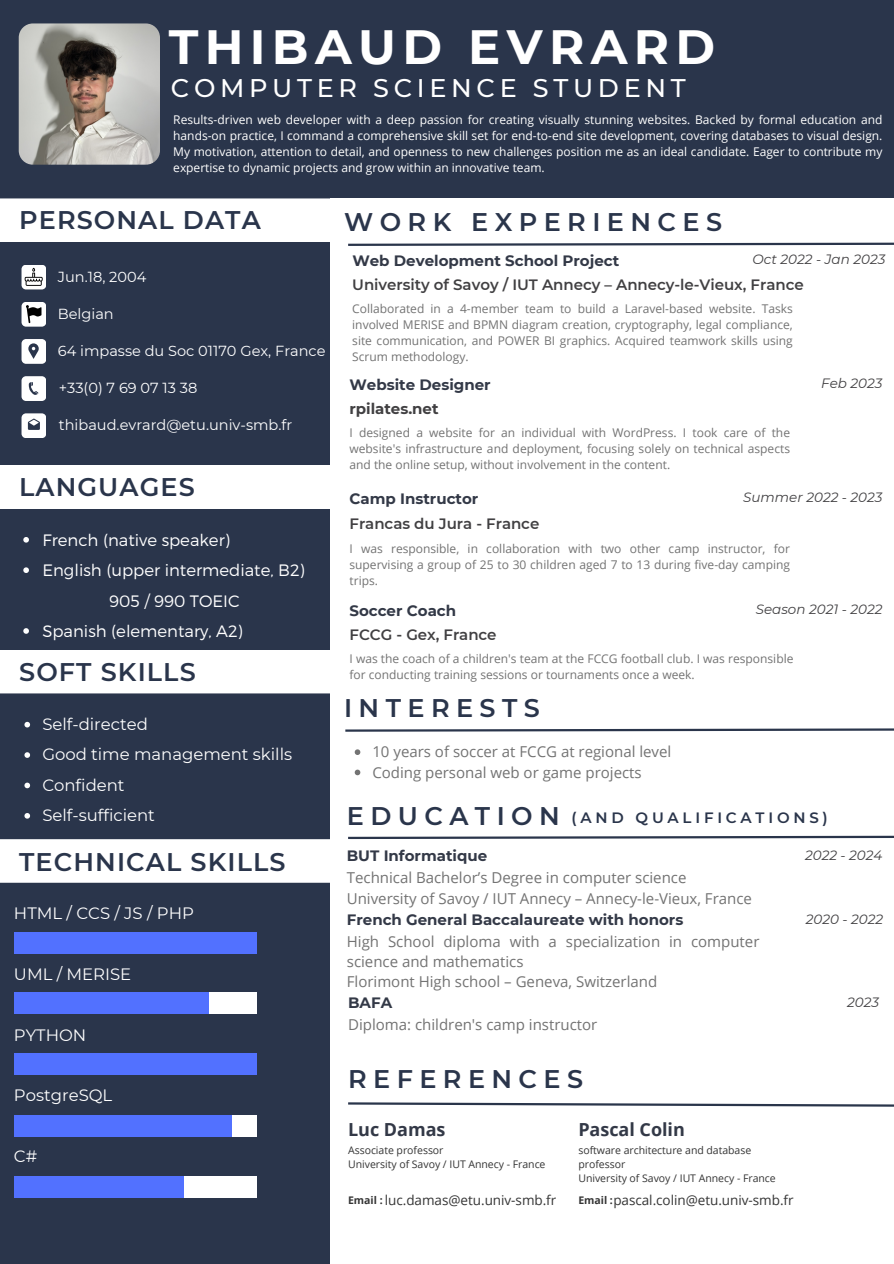
<style>
.page{position:relative;width:894px;height:1264px;background:#fff}
.page>*{position:absolute;margin:0;border:0;box-sizing:border-box;transform-origin:0 0}
.t1{font:700 48px "Montserrat";letter-spacing:.13em;color:#fff}
.t2{font:600 25.5px "Montserrat";letter-spacing:.045em;color:#2a354b}
.t3{font:600 25.5px "Montserrat";letter-spacing:.25em;color:#2a354b}
.t4{font:500 25.5px "Montserrat";letter-spacing:.185em;color:#fff}
.t5{font:700 18px "Open Sans";color:#333947}
.t6{font:16.5px "Montserrat";color:#fff}
.t7{font:300 16.5px "Montserrat";color:#fff}
.t8{font:15px/20.2px "Open Sans";color:#737373}
.t9{font:700 15px "Montserrat";color:#333947}
.t10{font:600 15px "Montserrat";color:#414042}
.t11{font:600 15px "Montserrat";letter-spacing:.25em;color:#2a354b}
.t12{font:700 15px "Montserrat";color:#414042}
.t13{font:14.55px "Montserrat";color:#fff}
.t14{font:italic 13.5px "Montserrat";color:#414042}
.t15{font:13.5px "Open Sans";letter-spacing:-.005em;color:#353535}
.t16{font:12px/16px "Open Sans";color:#737373;text-align:justify}
.t17{font:12px/16px "Open Sans";color:#fff;text-align:justify}
.t18{font:10.5px/14px "Open Sans";letter-spacing:-.005em;color:#353535}
.t19{font:700 10.5px "Open Sans";color:#353535}
</style>
<div class="page">
<div style="left:0;top:0;width:893px;height:1263px;background:#2a354b"></div>
<div style="left:330px;top:198px;width:563px;height:1065px;background:#fff"></div>
<svg style="left:348px;top:1102px;width:545px;height:5px"></svg>
<div style="left:0;top:650px;width:330px;height:43px;background:#fff"></div>
<div style="left:0;top:465px;width:347px;height:44px;background:#fff"></div>
<svg style="left:0;top:198px;width:893px;height:48px"></svg>
<div style="left:22px;top:339px;width:24px;height:25px;background:#fff;border-radius:4px"></div>
<svg style="left:28px;top:343px;width:10px;height:16px"></svg>
<div style="left:22px;top:413px;width:24px;height:25px;background:#fff;border-radius:4px"></div>
<svg style="left:28px;top:418px;width:12px;height:12px"></svg>
<div style="left:22px;top:376px;width:24px;height:25px;background:#fff;border-radius:4px"></div>
<svg style="left:29px;top:382px;width:9px;height:13px"></svg>
<img style="left:19px;top:23px;width:141px;height:142px;border-radius:14px">
<div style="left:22px;top:265px;width:24px;height:24px;background:#fff;border-radius:4px"></div>
<svg style="left:25px;top:268px;width:18px;height:18px"></svg>
<div style="left:22px;top:302px;width:24px;height:24px;background:#fff;border-radius:4px"></div>
<svg style="left:26px;top:305px;width:15px;height:18px"></svg>
<svg style="left:0;top:835px;width:893px;height:47px"></svg>
<div style="left:14px;top:932px;width:242px;height:21px;background:#5271ff"></div>
<div style="left:14px;top:992px;width:242px;height:22px;background:#fff"></div>
<div style="left:14px;top:992px;width:194px;height:22px;background:#5271ff"></div>
<div style="left:14px;top:1053px;width:242px;height:22px;background:#5271ff"></div>
<div style="left:14px;top:1114px;width:242px;height:22px;background:#fff"></div>
<div style="left:14px;top:1114px;width:218px;height:22px;background:#5271ff"></div>
<div style="left:14px;top:1175px;width:242px;height:22px;background:#fff"></div>
<div style="left:14px;top:1175px;width:169px;height:22px;background:#5271ff"></div>
<svg style="left:345px;top:728px;width:548px;height:4px"></svg>
<svg style="left:24px;top:722px;width:6px;height:5px"></svg>
<svg style="left:24px;top:752px;width:6px;height:6px"></svg>
<svg style="left:24px;top:782px;width:6px;height:6px"></svg>
<svg style="left:24px;top:813px;width:6px;height:5px"></svg>
<svg style="left:23px;top:537px;width:6px;height:5px"></svg>
<svg style="left:23px;top:567px;width:6px;height:6px"></svg>
<svg style="left:23px;top:628px;width:6px;height:5px"></svg>
<svg style="left:354px;top:749px;width:6px;height:6px"></svg>
<svg style="left:354px;top:769px;width:6px;height:6px"></svg>
<h2 class="t1" style="left:169px;top:17px;width:547px">THIBAUD EVRARD</h2>
<p class="t4" style="left:171px;top:73px;width:516px">COMPUTER SCIENCE STUDENT</p>
<p class="t17" style="left:173px;top:111px;width:710px">Results-driven web developer with a deep passion for creating visually stunning websites. Backed by formal education and hands-on practice, I command a comprehensive skill set for end-to-end site development, covering databases to visual design.<br>My motivation, attention to detail, and openness to new challenges position me as an ideal candidate. Eager to contribute my expertise to dynamic projects and grow within an innovative team.</p>
<p class="t2" style="left:19px;top:204px;width:243px">PERSONAL DATA</p>
<p class="t13" style="left:58px;top:268px;width:90px">Jun.18, 2004</p>
<p class="t13" style="left:58px;top:305px;width:57px">Belgian</p>
<p class="t13" style="left:58px;top:341px;width:269px">64 impasse du Soc 01170 Gex, France</p>
<p class="t13" style="left:59px;top:379px;width:140px">+33(0) 7 69 07 13 38</p>
<p class="t13" style="left:59px;top:415px;width:235px">thibaud.evrard@etu.univ-smb.fr</p>
<h6 class="t2" style="left:19px;top:471px;width:177px">LANGUAGES</h6>
<h2 class="t7" style="left:42px;top:529px;width:189px">French (native speaker)</h2>
<p class="t7" style="left:42px;top:560px;width:264px">English (upper intermediate, B2)</p>
<p class="t7" style="left:109px;top:590px;width:132px">905 / 990 TOEIC</p>
<h2 class="t7" style="left:42px;top:620px;width:202px">Spanish (elementary, A2)</h2>
<p class="t2" style="left:19px;top:656px;width:178px">SOFT SKILLS</p>
<p class="t6" style="left:42px;top:713px;width:107px">Self-directed</p>
<p class="t6" style="left:42px;top:744px;width:251px">Good time management skills</p>
<p class="t6" style="left:42px;top:774px;width:84px">Confident</p>
<p class="t6" style="left:42px;top:805px;width:114px">Self-sufficient</p>
<h3 class="t2" style="left:19px;top:845px;width:268px">TECHNICAL SKILLS</h3>
<h1 class="t6" style="left:14px;top:903px;width:181px">HTML / CCS / JS / PHP</h1>
<h2 class="t6" style="left:14px;top:963px;width:119px">UML / MERISE</h2>
<p class="t6" style="left:14px;top:1024px;width:74px">PYTHON</p>
<h2 class="t6" style="left:14px;top:1085px;width:100px">PostgreSQL</h2>
<h2 class="t6" style="left:14px;top:1146px;width:25px">C#</h2>
<p class="t3" style="left:344px;top:206px;width:379px">WORK EXPERIENCES</p>
<p class="t9" style="left:352px;top:251px;width:268px">Web Development School Project</p>
<p class="t14" style="left:752px;top:251px;width:134px">Oct 2022 - Jan 2023</p>
<p class="t10" style="left:352px;top:275px;width:453px">University of Savoy / IUT Annecy – Annecy-le-Vieux, France</p>
<p class="t16" style="left:352px;top:300px;width:442px">Collaborated in a 4-member team to build a Laravel-based website. Tasks involved MERISE and BPMN diagram creation, cryptography, legal compliance, site communication, and POWER BI graphics. Acquired teamwork skills using Scrum methodology.</p>
<p class="t9" style="left:349px;top:375px;width:143px">Website Designer</p>
<p class="t16" style="left:349px;top:424px;width:442px">I designed a website for an individual with WordPress. I took care of the website's infrastructure and deployment, focusing solely on technical aspects and the online setup, without involvement in the content.</p>
<p class="t12" style="left:349px;top:399px;width:90px">rpilates.net</p>
<p class="t14" style="left:821px;top:375px;width:63px">Feb 2023</p>
<p class="t14" style="left:743px;top:489px;width:141px">Summer 2022 - 2023</p>
<h2 class="t9" style="left:349px;top:490px;width:130px">Camp Instructor</h2>
<h4 class="t16" style="left:349px;top:540px;width:442px">I was responsible, in collaboration with two other camp instructor, for supervising a group of 25 to 30 children aged 7 to 13 during five-day camping trips.</h4>
<p class="t10" style="left:349px;top:514px;width:191px">Francas du Jura - France</p>
<p class="t9" style="left:349px;top:602px;width:108px">Soccer Coach</p>
<p class="t10" style="left:349px;top:625px;width:149px">FCCG - Gex, France</p>
<p class="t14" style="left:755px;top:601px;width:128px">Season 2021 - 2022</p>
<h4 class="t16" style="left:349px;top:650px;width:445px">I was the coach of a children's team at the FCCG football club. I was responsible for conducting training sessions or tournaments once a week.</h4>
<p class="t3" style="left:344px;top:692px;width:197px">INTERESTS</p>
<p class="t8" style="left:372px;top:741px;width:300px">10 years of soccer at FCCG at regional level</p>
<h2 class="t8" style="left:372px;top:761px;width:271px">Coding personal web or game projects</h2>
<h6 class="t3" style="left:347px;top:800px;width:214px">EDUCATION</h6>
<p class="t9" style="left:347px;top:846px;width:142px">BUT Informatique</p>
<p class="t11" style="left:571px;top:808px;width:258px">(AND QUALIFICATIONS)</p>
<p class="t14" style="left:804px;top:847px;width:79px">2022 - 2024</p>
<p class="t8" style="left:347px;top:867px;width:341px">Technical Bachelor’s Degree in computer science</p>
<p class="t8" style="left:347px;top:887px;width:406px">University of Savoy / IUT Annecy – Annecy-le-Vieux, France</p>
<p class="t9" style="left:347px;top:910px;width:338px">French General Baccalaureate with honors</p>
<p class="t8" style="left:347px;top:930px;width:414px">High School diploma with a specialization in computer science and mathematics</p>
<p class="t8" style="left:347px;top:971px;width:312px">Florimont High school – Geneva, Switzerland</p>
<p class="t9" style="left:348px;top:993px;width:46px">BAFA</p>
<h2 class="t8" style="left:348px;top:1014px;width:251px">Diploma: children's camp instructor</h2>
<p class="t14" style="left:805px;top:910px;width:79px">2020 - 2022</p>
<p class="t14" style="left:846px;top:994px;width:33px">2023</p>
<p class="t3" style="left:348px;top:1062px;width:236px">REFERENCES</p>
<p class="t5" style="left:348px;top:1116px;width:99px">Luc Damas</p>
<p class="t18" style="left:348px;top:1142px;width:97px">Associate professor</p>
<p class="t18" style="left:348px;top:1156px;width:199px">University of Savoy / IUT Annecy - France</p>
<p class="t5" style="left:578px;top:1116px;width:108px">Pascal Colin</p>
<p class="t18" style="left:578px;top:1142px;width:174px">software architecture and database professor</p>
<p class="t18" style="left:578px;top:1170px;width:199px">University of Savoy / IUT Annecy - France</p>
<p class="t15" style="left:384px;top:1190px;width:173px">luc.damas@etu.univ-smb.fr</p>
<p class="t19" style="left:578px;top:1192px;width:36px">Email :</p>
<p class="t15" style="left:613px;top:1190px;width:182px">pascal.colin@etu.univ-smb.fr</p>
<p class="t19" style="left:348px;top:1192px;width:36px">Email :</p>
</div>
